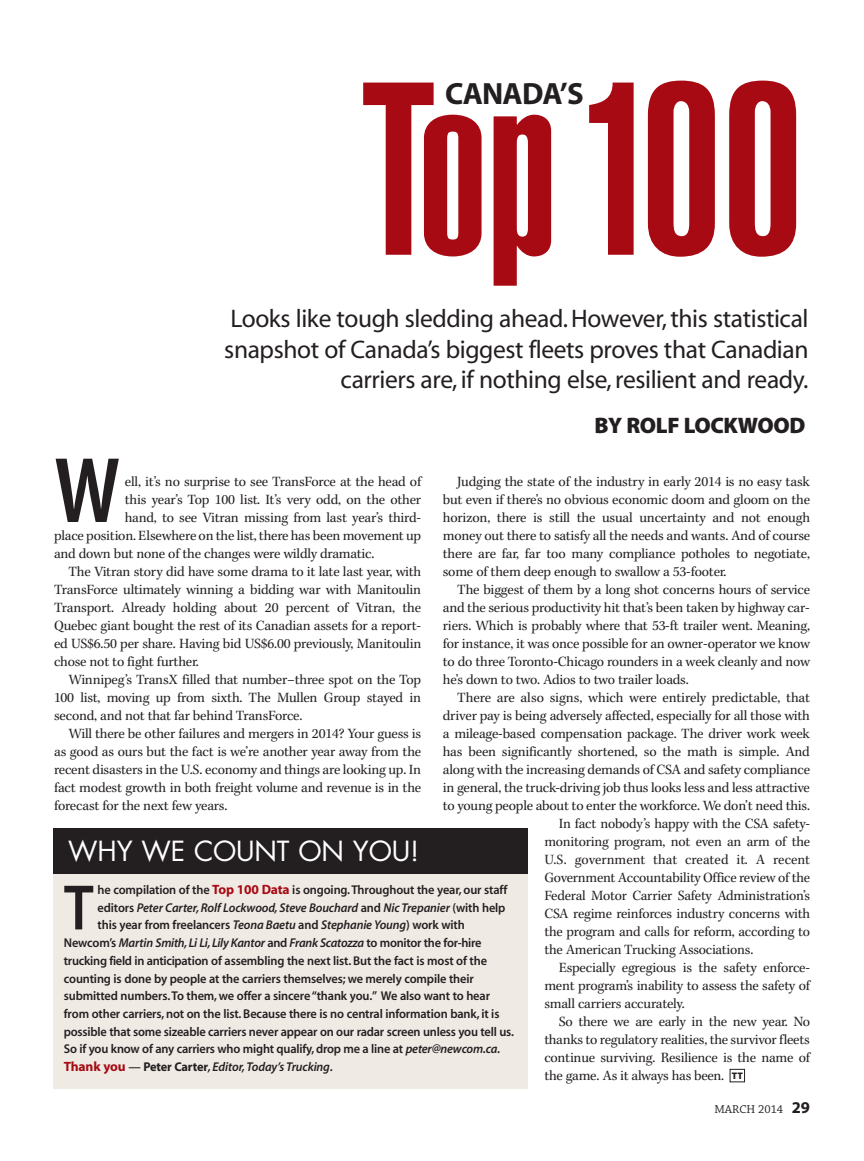
<style>
.page{position:relative;width:864px;height:1161px;background:#fff}
.page>*{position:absolute;margin:0;border:0;box-sizing:border-box;transform-origin:0 0}
.t1{font:900 extra-condensed 241.95px "Helvetica";letter-spacing:.005em;color:#a70a12}
.t2{font:600 93.9px "Myriad Condensed";color:#231f20;scale:1.06 1}
.t3{font:600 64.65px "Myriad";color:#231f20;scale:.88 1}
.t4{font:700 30.75px "Myriad";letter-spacing:-.03em;color:#231f20}
.t5{font:27px "Futura";letter-spacing:-.005em;color:#fff}
.t6{font:25.5px/30.6px "Myriad";letter-spacing:-.015em;color:#231f20;text-align:right}
.t7{font:900 22.5px "Myriad";letter-spacing:-.02em;color:#231f20}
.t8{font:14.25px/18px "Kepler";letter-spacing:-.015em;color:#231f20;text-align:justify}
.t9{font:14.25px "Kepler";letter-spacing:.005em;color:#231f20}
.t10{font:600 12.75px "Myriad";letter-spacing:-.01em;color:#231f20}
.t11{font:italic 600 12.75px "Myriad";letter-spacing:-.01em;color:#231f20}
.t12{font:12px "Chaparral";letter-spacing:-.005em;color:#231f20}
.s1{font-family:"Myriad";font-weight:900;font-size:9.6px}
.s2{font-weight:700;font-size:13.5px;color:#a70a12}
.s3{font-style:normal}
.s4{font-style:italic}
.s5{font-weight:700;font-style:normal;font-size:13.5px;color:#a70a12}
.s6{font-weight:700;font-style:normal}
.s7{font-family:"Myriad";font-weight:700;font-size:16.5px}
</style>
<div class="page">
<div style="left:730px;top:1069px;width:15px;height:13px;border:1px solid #231f20"></div>
<div style="left:53px;top:831px;width:475px;height:258px;background:#efeae4"></div>
<div style="left:53px;top:828px;width:475px;height:46px;background:#231f20"></div>
<h1 class="t1" style="left:360px;top:82px;width:444px">Top100</h1>
<h3 class="t4" style="left:445px;top:83px;width:140px">CANADA’S</h3>
<h3 class="t6" style="left:224px;top:305px;width:586px">Looks like tough sledding ahead. However, this statistical snapshot of Canada’s biggest fleets proves that Canadian carriers are, if nothing else, resilient and ready.</h3>
<h3 class="t7" style="left:594px;top:412px;width:212px">BY ROLF LOCKWOOD</h3>
<h2 class="t2" style="left:54px;top:455px;width:64px">W</h2>
<p class="t8" style="left:125px;top:474px;width:298px">ell, it’s no surprise to see TransForce at the head of</p>
<p class="t8" style="left:125px;top:492px;width:298px">this year’s Top 100 list. It’s very odd, on the other</p>
<p class="t8" style="left:125px;top:510px;width:298px">hand, to see Vitran missing from last year’s third-</p>
<p class="t8" style="left:54px;top:528px;width:369px">place position. Elsewhere on the list, there has been movement up</p>
<p class="t8" style="left:54px;top:546px;width:322px">and down but none of the changes were wildly dramatic.</p>
<p class="t8" style="left:68px;top:564px;width:354px">The Vitran story did have some drama to it late last year, with</p>
<p class="t8" style="left:54px;top:582px;width:369px">TransForce ultimately winning a bidding war with Manitoulin</p>
<p class="t8" style="left:54px;top:600px;width:369px">Transport. Already holding about 20 percent of Vitran, the</p>
<p class="t8" style="left:54px;top:618px;width:369px">Quebec giant bought the rest of its Canadian assets for a report-</p>
<p class="t8" style="left:54px;top:636px;width:369px">ed US$6.50 per share. Having bid US$6.00 previously, Manitoulin</p>
<p class="t8" style="left:54px;top:654px;width:146px">chose not to fight further.</p>
<p class="t8" style="left:68px;top:672px;width:354px">Winnipeg’s TransX filled that number–three spot on the Top</p>
<p class="t8" style="left:54px;top:690px;width:369px">100 list, moving up from sixth. The Mullen Group stayed in</p>
<p class="t8" style="left:54px;top:708px;width:250px">second, and not that far behind TransForce.</p>
<p class="t8" style="left:68px;top:726px;width:354px">Will there be other failures and mergers in 2014? Your guess is</p>
<p class="t8" style="left:54px;top:744px;width:369px">as good as ours but the fact is we’re another year away from the</p>
<p class="t8" style="left:54px;top:762px;width:369px">recent disasters in the U.S. economy and things are looking up. In</p>
<p class="t8" style="left:54px;top:780px;width:369px">fact modest growth in both freight volume and revenue is in the</p>
<p class="t8" style="left:54px;top:798px;width:175px">forecast for the next few years.</p>
<p class="t8" style="left:443px;top:474px;width:369px;text-indent:14px">Judging the state of the industry in early 2014 is no easy task but even if there’s no obvious economic doom and gloom on the horizon, there is still the usual uncertainty and not enough money out there to satisfy all the needs and wants. And of course there are far, far too many compliance potholes to negotiate, some of them deep enough to swallow a 53-footer.</p>
<p class="t8" style="left:443px;top:582px;width:369px;text-indent:14px">The biggest of them by a long shot concerns hours of service and the serious productivity hit that’s been taken by highway car&shy;riers. Which is probably where that 53-ft trailer went. Meaning, for instance, it was once possible for an owner-operator we know to do three Toronto-Chicago rounders in a week cleanly and now he’s down to two. Adios to two trailer loads.</p>
<p class="t8" style="left:457px;top:690px;width:354px">There are also signs, which were entirely predictable, that</p>
<p class="t8" style="left:443px;top:708px;width:369px">driver pay is being adversely affected, especially for all those with</p>
<p class="t8" style="left:443px;top:726px;width:369px">a mileage-based compensation package. The driver work week</p>
<p class="t8" style="left:443px;top:744px;width:369px">has been significantly shortened, so the math is simple. And</p>
<p class="t8" style="left:443px;top:762px;width:369px">along with the increasing demands of CSA and safety compliance</p>
<p class="t8" style="left:443px;top:780px;width:369px">in general, the truck-driving job thus looks less and less attractive</p>
<p class="t8" style="left:443px;top:798px;width:369px">to young people about to enter the workforce. We don’t need this.</p>
<p class="t8" style="left:559px;top:816px;width:253px">In fact nobody’s happy with the CSA safety-</p>
<p class="t8" style="left:544px;top:834px;width:267px">monitoring program, not even an arm of the</p>
<p class="t9" style="left:544px;top:854px;width:267px">U.S. government that created it. A recent</p>
<p class="t8" style="left:544px;top:870px;width:267px">Government Accountability Office review of the</p>
<p class="t8" style="left:544px;top:888px;width:267px">Federal Motor Carrier Safety Administration’s</p>
<p class="t8" style="left:544px;top:906px;width:267px">CSA regime reinforces industry concerns with</p>
<p class="t8" style="left:544px;top:924px;width:267px">the program and calls for reform, according to</p>
<p class="t8" style="left:544px;top:942px;width:210px">the American Trucking Associations.</p>
<p class="t8" style="left:559px;top:960px;width:253px">Especially egregious is the safety enforce-</p>
<p class="t8" style="left:544px;top:978px;width:267px">ment program’s inability to assess the safety of</p>
<p class="t8" style="left:544px;top:996px;width:142px">small carriers accurately.</p>
<p class="t8" style="left:559px;top:1014px;width:253px">So there we are early in the new year. No</p>
<p class="t8" style="left:544px;top:1032px;width:267px">thanks to regulatory realities, the survivor fleets</p>
<p class="t8" style="left:544px;top:1050px;width:267px">continue surviving. Resilience is the name of</p>
<p class="t8" style="left:544px;top:1068px;width:200px">the game. As it always has been. <span class="s1">TT</span></p>
<h3 class="t5" style="left:68px;top:839px;width:353px">WHY WE COUNT ON YOU!</h3>
<h3 class="t3" style="left:64px;top:883px;width:35px">T</h3>
<p class="t10" style="left:98px;top:885px;width:411px">he compilation of the <span class="s2">Top 100 Data</span> is ongoing. Throughout the year, our staff</p>
<p class="t11" style="left:98px;top:903px;width:409px"><span class="s3">editors</span> Peter Carter, Rolf Lockwood, Steve Bouchard <span class="s3">and</span> Nic Trepanier <span class="s3">(with help</span></p>
<p class="t10" style="left:98px;top:920px;width:369px">this year from freelancers <span class="s4">Teona Baetu</span> and <span class="s4">Stephanie Young</span>) work with</p>
<p class="t11" style="left:64px;top:938px;width:419px"><span class="s3">Newcom’s</span> Martin Smith, Li Li, Lily Kantor <span class="s3">and</span> Frank Scatozza <span class="s3">to monitor the for-hire</span></p>
<p class="t10" style="left:64px;top:956px;width:425px">trucking field in anticipation of assembling the next list. But the fact is most of the</p>
<p class="t10" style="left:64px;top:973px;width:411px">counting is done by people at the carriers themselves; we merely compile their</p>
<p class="t10" style="left:64px;top:991px;width:428px">submitted numbers. To them, we offer a sincere “thank you.” We also want to hear</p>
<p class="t10" style="left:64px;top:1009px;width:437px">from other carriers, not on the list. Because there is no central information bank, it is</p>
<p class="t10" style="left:64px;top:1026px;width:452px">possible that some sizeable carriers never appear on our radar screen unless you tell us.</p>
<p class="t10" style="left:64px;top:1044px;width:438px">So if you know of any carriers who might qualify, drop me a line at <span class="s4">peter@newcom.ca</span>.</p>
<p class="t11" style="left:64px;top:1062px;width:270px"><span class="s5">Thank you</span> <span class="s3">—</span> <span class="s6">Peter Carter</span>, Editor, Today’s Trucking<span class="s3">.</span></p>
<p class="t12" style="left:714px;top:1105px;width:97px">MARCH 2014 <span class="s7">29</span></p>
</div>
